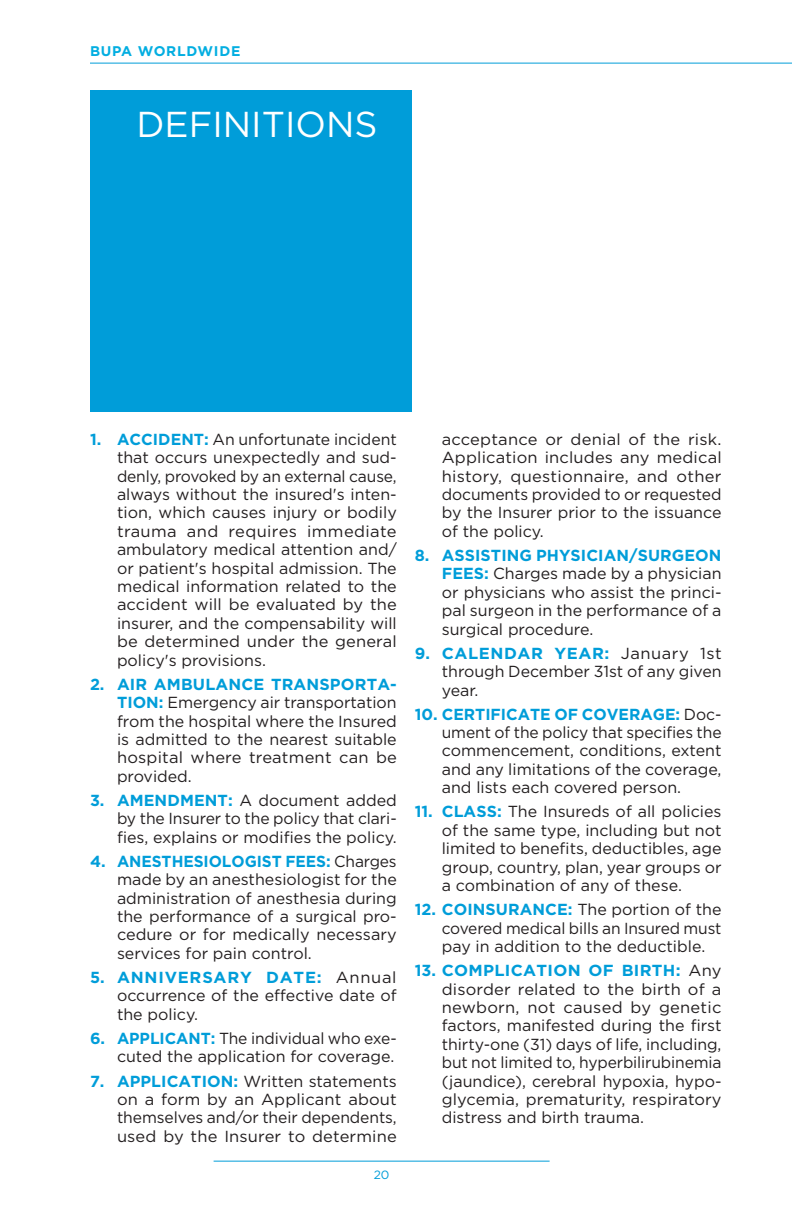
<style>
.page{position:relative;width:792px;height:1224px;background:#fff}
.page>*{position:absolute;margin:0;border:0;box-sizing:border-box;transform-origin:0 0}
.t1{font:36px "Gotham";color:#fff}
.t2{font:16px/18.4px "Gotham";color:#231f20;text-align:justify}
.t3{font:700 14px "Gotham";letter-spacing:.05em;color:#03aee1}
.t4{font:12px "Gotham";color:#009dd9}
.s1{font-weight:700;color:#009dd9}
</style>
<div class="page">
<hr style="left:90px;top:63px;width:702px;height:1px;background:#009dd9">
<hr style="left:214px;top:1161px;width:336px;height:1px;background:#009dd9">
<div style="left:90px;top:90px;width:321px;height:321px;background:#009dd9"></div>
<p class="t3" style="left:90px;top:42px;width:152px">BUPA WORLDWIDE</p>
<h1 class="t1" style="left:136px;top:101px;width:243px">DEFINITIONS</h1>
<p class="t2" style="left:117px;top:430px;width:281px;text-indent:-27px"><span class="s1">1. ACCIDENT:</span> An unfortunate incident that occurs unexpectedly and sud&shy;denly, provoked by an external cause, always without the insured's inten&shy;tion, which causes injury or bodily trauma and requires immediate ambulatory medical attention and/ or patient's hospital admission. The medical information related to the accident will be evaluated by the insurer, and the compensability will be determined under the general policy's provisions.</p>
<p class="t2" style="left:117px;top:675px;width:281px;text-indent:-27px"><span class="s1">2. AIR AMBULANCE TRANSPORTA-TION:</span> Emergency air transportation from the hospital where the Insured is admitted to the nearest suitable hospital where treatment can be provided.</p>
<p class="t2" style="left:117px;top:791px;width:281px;text-indent:-27px"><span class="s1">3. AMENDMENT:</span> A document added by the Insurer to the policy that clari&shy;fies, explains or modifies the policy.</p>
<p class="t2" style="left:117px;top:852px;width:281px;text-indent:-27px"><span class="s1">4. ANESTHESIOLOGIST FEES:</span> Charges made by an anesthesiologist for the administration of anesthesia during the performance of a surgical pro&shy;cedure or for medically necessary services for pain control.</p>
<p class="t2" style="left:117px;top:968px;width:281px;text-indent:-27px"><span class="s1">5. ANNIVERSARY DATE:</span> Annual occurrence of the effective date of the policy.</p>
<p class="t2" style="left:90px;top:1029px;width:308px;text-align:right"><span class="s1">6. APPLICANT:</span> The individual who exe&shy;cuted the application for coverage.</p>
<p class="t2" style="left:117px;top:1071px;width:281px;text-indent:-27px"><span class="s1">7. APPLICATION:</span> Written statements on a form by an Applicant about themselves and/or their dependents, used by the Insurer to determine</p>
<p class="t4" style="left:374px;top:1167px;width:17px">20</p>
<p class="t2" style="left:442px;top:430px;width:281px">acceptance or denial of the risk.<br>Application includes any medical history, questionnaire, and other documents provided to or requested by the Insurer prior to the issuance of the policy.</p>
<p class="t2" style="left:442px;top:546px;width:281px;text-indent:-27px"><span class="s1">8. ASSISTING PHYSICIAN/SURGEON FEES:</span> Charges made by a physician or physicians who assist the princi&shy;pal surgeon in the performance of a surgical procedure.</p>
<p class="t2" style="left:442px;top:644px;width:281px;text-indent:-27px"><span class="s1">9. CALENDAR YEAR:</span> January 1st through December 31st of any given year.</p>
<p class="t2" style="left:442px;top:704px;width:281px;text-indent:-27px"><span class="s1">10. CERTIFICATE OF COVERAGE:</span> Doc&shy;ument of the policy that specifies the commencement, conditions, extent and any limitations of the coverage, and lists each covered person.</p>
<p class="t2" style="left:442px;top:802px;width:281px;text-indent:-27px"><span class="s1">11. CLASS:</span> The Insureds of all policies of the same type, including but not limited to benefits, deductibles, age group, country, plan, year groups or a combination of any of these.</p>
<p class="t2" style="left:442px;top:900px;width:281px;text-indent:-27px"><span class="s1">12. COINSURANCE:</span> The portion of the covered medical bills an Insured must pay in addition to the deductible.</p>
<p class="t2" style="left:442px;top:961px;width:281px;text-indent:-27px"><span class="s1">13. COMPLICATION OF BIRTH:</span> Any disorder related to the birth of a newborn, not caused by genetic factors, manifested during the first thirty-one (31) days of life, including, but not limited to, hyperbilirubinemia (jaundice), cerebral hypoxia, hypo&shy;glycemia, prematurity, respiratory distress and birth trauma.</p>
</div>
